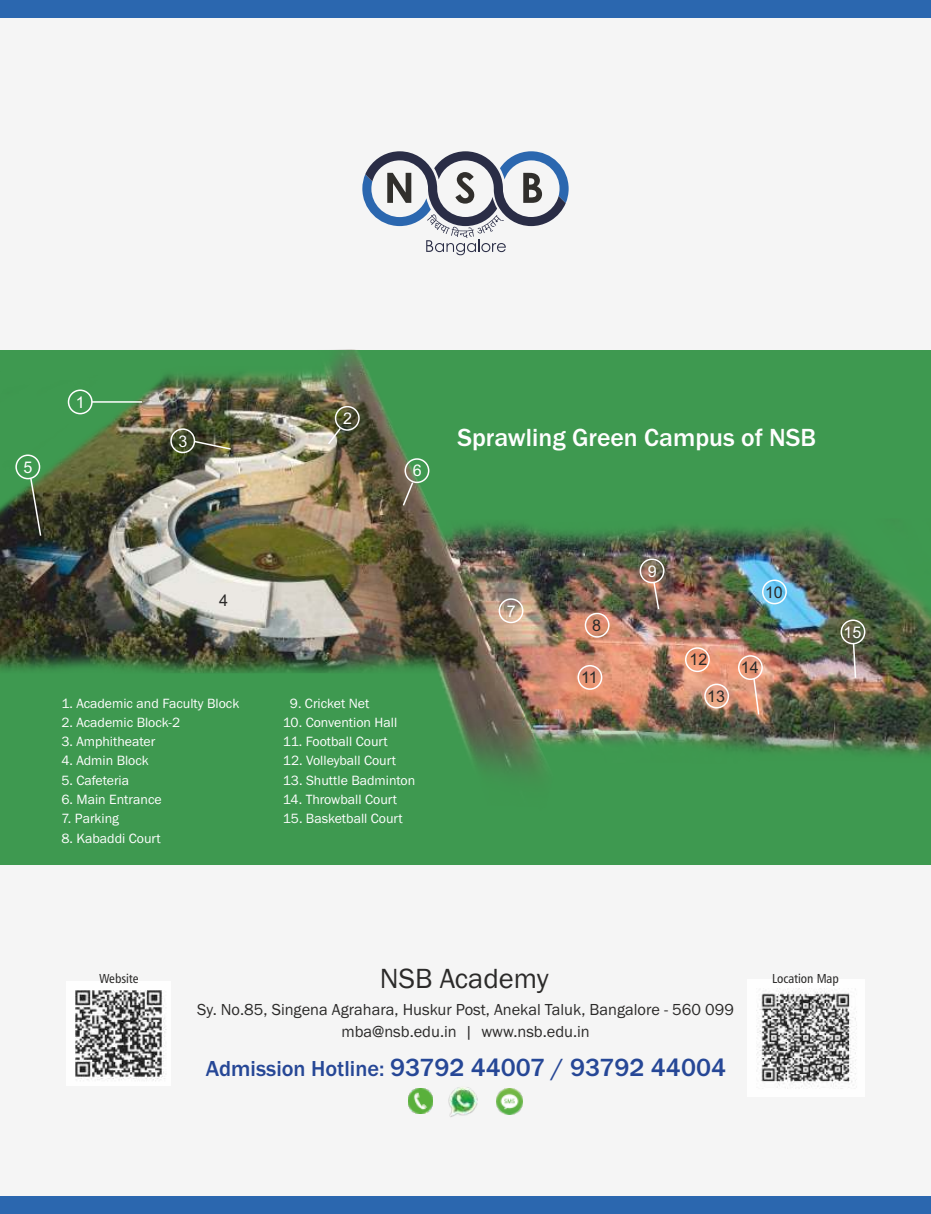
<style>
.page{position:relative;width:931px;height:1214px;background:#f5f5f5}
.page>*{position:absolute;margin:0;border:0;box-sizing:border-box;transform-origin:0 0}
.t1{font:28.65px "Franklin Gothic";color:#2b2a29}
.t2{font:500 25.8px "Franklin Gothic";color:#264796}
.t3{font:500 25.65px "Franklin Gothic";color:#fefefe}
.t4{font:16.5px/21.5px "Franklin Gothic";color:#2b2a29;text-align:center}
.t5{font:16.2px "Arial";color:#2b2a29}
.t6{font:16.05px "Arial";color:#2b2a29}
.t7{font:16.05px "Arial";color:#fefefe}
.t8{font:13.8px "Franklin Gothic";color:#fefefe}
.t9{font:13.05px "Humanist 777 BT Roman Condensed B";color:#2b2a29}
.s1{font-size:22.5px}
</style>
<div class="page">
<svg style="left:362px;top:151px;width:206px;height:104px"></svg>
<div style="left:0;top:350px;width:931px;height:514px;background:#3e9950"></div>
<img style="left:0;top:350px;width:931px;height:427px">
<div style="left:68px;top:389px;width:25px;height:25px;border:1px solid #fefefe;border-radius:50%"></div>
<svg style="left:29px;top:477px;width:13px;height:60px"></svg>
<div style="left:15px;top:454px;width:25px;height:25px;border:1px solid #fefefe;border-radius:50%"></div>
<div style="left:498px;top:598px;width:25px;height:25px;border:1px solid #fefefe;border-radius:50%"></div>
<div style="left:577px;top:665px;width:25px;height:25px;border:1px solid #fefefe;border-radius:50%"></div>
<svg style="left:852px;top:641px;width:5px;height:38px"></svg>
<svg style="left:752px;top:677px;width:8px;height:39px"></svg>
<svg style="left:652px;top:581px;width:8px;height:30px"></svg>
<div style="left:639px;top:558px;width:25px;height:25px;border:1px solid #fefefe;border-radius:50%"></div>
<svg style="left:193px;top:440px;width:39px;height:11px"></svg>
<div style="left:170px;top:428px;width:25px;height:25px;border:1px solid #fefefe;border-radius:50%"></div>
<svg style="left:401px;top:480px;width:13px;height:27px"></svg>
<div style="left:404px;top:458px;width:25px;height:25px;border:1px solid #fefefe;border-radius:50%"></div>
<svg style="left:90px;top:400px;width:54px;height:3px"></svg>
<div style="left:685px;top:647px;width:25px;height:25px;border:1px solid #fefefe;border-radius:50%"></div>
<div style="left:704px;top:683px;width:25px;height:25px;border:1px solid #fefefe;border-radius:50%"></div>
<div style="left:738px;top:655px;width:25px;height:25px;border:1px solid #fefefe;border-radius:50%"></div>
<div style="left:762px;top:579px;width:25px;height:25px;border:1px solid #fefefe;border-radius:50%"></div>
<div style="left:840px;top:619px;width:25px;height:25px;border:1px solid #fefefe;border-radius:50%"></div>
<div style="left:335px;top:406px;width:25px;height:25px;border:1px solid #fefefe;border-radius:50%"></div>
<svg style="left:326px;top:426px;width:16px;height:20px"></svg>
<div style="left:585px;top:613px;width:24px;height:24px;border:1px solid #fefefe;border-radius:50%"></div>
<div style="left:0;top:1196px;width:931px;height:18px;background:#2b67af"></div>
<div style="left:0;top:0;width:931px;height:18px;background:#2b67af"></div>
<img style="left:496px;top:1088px;width:26px;height:26px">
<img style="left:408px;top:1089px;width:25px;height:24px">
<img style="left:448px;top:1087px;width:30px;height:30px">
<img style="left:760px;top:993px;width:96px;height:89px">
<img style="left:75px;top:990px;width:87px;height:90px">
<p class="t7" style="left:24px;top:461px;width:10px">5</p>
<p class="t7" style="left:76px;top:396px;width:10px">1</p>
<p class="t7" style="left:178px;top:435px;width:10px">3</p>
<p class="t5" style="left:219px;top:594px;width:10px">4</p>
<p class="t8" style="left:61px;top:698px;width:179px">1. Academic and Faculty Block</p>
<p class="t8" style="left:61px;top:717px;width:120px">2. Academic Block-2</p>
<p class="t8" style="left:61px;top:736px;width:95px">3. Amphitheater</p>
<p class="t8" style="left:61px;top:755px;width:89px">4. Admin Block</p>
<p class="t8" style="left:61px;top:775px;width:69px">5. Cafeteria</p>
<p class="t8" style="left:61px;top:794px;width:102px">6. Main Entrance</p>
<p class="t8" style="left:61px;top:813px;width:59px">7. Parking</p>
<p class="t8" style="left:61px;top:833px;width:101px">8. Kabaddi Court</p>
<p class="t7" style="left:343px;top:412px;width:10px">2</p>
<p class="t7" style="left:413px;top:465px;width:10px">6</p>
<p class="t8" style="left:290px;top:698px;width:81px">9. Cricket Net</p>
<p class="t8" style="left:283px;top:717px;width:116px">10. Convention Hall</p>
<p class="t8" style="left:283px;top:736px;width:106px">11. Football Court</p>
<p class="t8" style="left:283px;top:755px;width:115px">12. Volleyball Court</p>
<p class="t8" style="left:283px;top:775px;width:134px">13. Shuttle Badminton</p>
<p class="t8" style="left:283px;top:794px;width:116px">14. Throwball Court</p>
<p class="t8" style="left:283px;top:813px;width:121px">15. Basketball Court</p>
<h3 class="t3" style="left:457px;top:428px;width:360px">Sprawling Green Campus of NSB</h3>
<p class="t7" style="left:507px;top:605px;width:10px">7</p>
<p class="t6" style="left:592px;top:619px;width:10px">8</p>
<p class="t6" style="left:581px;top:671px;width:18px">11</p>
<p class="t7" style="left:648px;top:565px;width:10px">9</p>
<p class="t6" style="left:765px;top:586px;width:19px">10</p>
<p class="t6" style="left:689px;top:654px;width:19px">12</p>
<p class="t6" style="left:707px;top:690px;width:19px">13</p>
<p class="t6" style="left:741px;top:661px;width:19px">14</p>
<p class="t7" style="left:843px;top:626px;width:19px">15</p>
<p class="t9" style="left:99px;top:973px;width:41px">Website</p>
<h1 class="t1" style="left:380px;top:967px;width:170px">NSB Academy</h1>
<p class="t9" style="left:772px;top:973px;width:68px">Location Map</p>
<p class="t4" style="left:197px;top:1000px;width:538px">Sy. No.85, Singena Agrahara, Huskur Post, Anekal Taluk, Bangalore - 560 099 mba@nsb.edu.in | www.nsb.edu.in</p>
<h2 class="t2" style="left:206px;top:1058px;width:522px"><span class="s1">Admission Hotline:</span> 93792 44007 / 93792 44004</h2>
</div>
